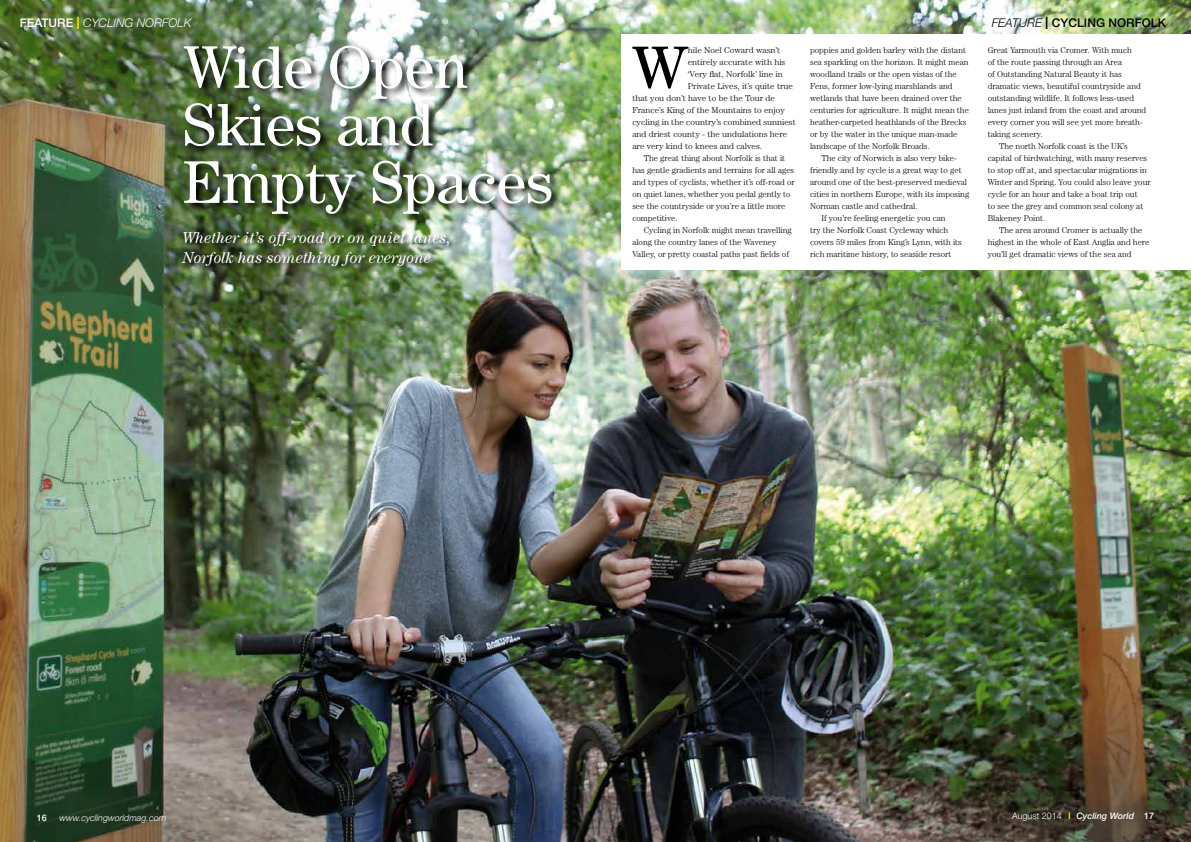
<style>
.page{position:relative;width:1191px;height:842px;background:#fff}
.page>*{position:absolute;margin:0;border:0;box-sizing:border-box;transform-origin:0 0}
.t1{font:60.8px "Century";color:#000;scale:1.05 1}
.t2{font:60.3px/57.5px "Century";letter-spacing:-.005em;color:#fff}
.t3{font:italic 16px/20px "Century";color:#fff}
.t4{font:italic 300 12px "Helvetica Neue";color:#fff}
.t5{font:500 12px "Helvetica Neue";color:#000}
.t6{font:italic 300 9px "Helvetica Neue";color:#fff}
.t7{font:italic 500 9px "Helvetica Neue";color:#fff}
.t8{font:300 9px "Helvetica Neue";color:#fff}
.t9{font:500 9px "Helvetica Neue";color:#fff}
.t10{font:300 8.5px/12px "Century";color:#000}
.t11{font:300 8.5px "Century";color:#000;scale:1.05 1}
.s1{font-weight:500;font-style:normal}
.s2{font-weight:500;font-style:normal;font-size:17px;color:#ffed00}
.s3{font-weight:300;font-style:italic}
.s4{font-size:17px}
.s5{font-weight:300;font-style:normal;color:#ffed00}
.s6{font-style:normal}
</style>
<div class="page">
<img style="left:0;top:0;width:1191px;height:842px">
<div style="left:621px;top:34px;width:570px;height:235px;background:#fff"></div>
<div style="left:182px;top:44px;width:379px;height:180px;background:#000;opacity:.93"></div>
<div style="left:181px;top:231px;width:273px;height:40px;background:#000;opacity:.75"></div>
<h3 class="t4" style="left:20px;top:15px;width:173px"><span class="s1">FEATURE</span> <span class="s2">I</span> CYCLING NORFOLK</h3>
<h2 class="t2" style="left:182px;top:37px;width:372px">Wide Open<br>Skies and<br>Empty Spaces</h2>
<h3 class="t3" style="left:182px;top:228px;width:270px">Whether it’s off-road or on quiet lanes,<br>Norfolk has something for everyone</h3>
<h1 class="t1" style="left:631px;top:32px;width:56px">W</h1>
<p class="t11" style="left:687px;top:45px;width:90px">hile Noel Coward wasn’t</p>
<p class="t11" style="left:687px;top:57px;width:95px">entirely accurate with his</p>
<p class="t11" style="left:687px;top:69px;width:92px">‘Very flat, Norfolk’ line in</p>
<p class="t11" style="left:687px;top:81px;width:102px">Private Lives, it’s quite true</p>
<p class="t11" style="left:632px;top:93px;width:137px">that you don’t have to be the Tour de</p>
<p class="t11" style="left:632px;top:105px;width:147px">France’s King of the Mountains to enjoy</p>
<p class="t11" style="left:632px;top:117px;width:157px">cycling in the country’s combined sunniest</p>
<p class="t11" style="left:632px;top:129px;width:149px">and driest county - the undulations here</p>
<p class="t11" style="left:632px;top:141px;width:125px">are very kind to knees and calves.</p>
<p class="t10" style="left:643px;top:152px;width:143px">The great thing about Norfolk is that it</p>
<p class="t10" style="left:632px;top:164px;width:163px">has gentle gradients and terrains for all ages</p>
<p class="t10" style="left:632px;top:176px;width:164px">and types of cyclists, whether it’s off-road or</p>
<p class="t10" style="left:632px;top:188px;width:160px">on quiet lanes, whether you pedal gently to</p>
<p class="t10" style="left:632px;top:200px;width:155px">see the countryside or you’re a little more</p>
<p class="t10" style="left:632px;top:212px;width:47px">competitive.</p>
<p class="t10" style="left:643px;top:224px;width:149px">Cycling in Norfolk might mean travelling</p>
<p class="t10" style="left:632px;top:236px;width:145px">along the country lanes of the Waveney</p>
<p class="t10" style="left:632px;top:248px;width:158px">Valley, or pretty coastal paths past fields of</p>
<p class="t10" style="left:810px;top:44px;width:160px">poppies and golden barley with the distant sea sparkling on the horizon. It might mean woodland trails or the open vistas of the Fens, former low-lying marshlands and wetlands that have been drained over the centuries for agriculture. It might mean the heather-carpeted heathlands of the Brecks or by the water in the unique man-made landscape of the Norfolk Broads.</p>
<p class="t10" style="left:821px;top:152px;width:137px">The city of Norwich is also very bike-</p>
<p class="t10" style="left:810px;top:164px;width:153px">friendly and by cycle is a great way to get</p>
<p class="t10" style="left:810px;top:176px;width:158px">around one of the best-preserved medieval</p>
<p class="t10" style="left:810px;top:188px;width:161px">cities in northern Europe, with its imposing</p>
<p class="t10" style="left:810px;top:200px;width:109px">Norman castle and cathedral.</p>
<p class="t10" style="left:821px;top:212px;width:126px">If you’re feeling energetic you can</p>
<p class="t10" style="left:810px;top:224px;width:140px">try the Norfolk Coast Cycleway which</p>
<p class="t10" style="left:810px;top:236px;width:153px">covers 59 miles from King’s Lynn, with its</p>
<p class="t10" style="left:810px;top:248px;width:143px">rich maritime history, to seaside resort</p>
<h3 class="t5" style="left:992px;top:15px;width:176px"><span class="s3">FEATURE</span> <span class="s4">I</span> CYCLING NORFOLK</h3>
<p class="t10" style="left:987px;top:44px;width:146px">Great Yarmouth via Cromer. With much</p>
<p class="t10" style="left:987px;top:56px;width:136px">of the route passing through an Area</p>
<p class="t10" style="left:987px;top:68px;width:135px">of Outstanding Natural Beauty it has</p>
<p class="t10" style="left:987px;top:80px;width:154px">dramatic views, beautiful countryside and</p>
<p class="t10" style="left:987px;top:92px;width:148px">outstanding wildlife. It follows less-used</p>
<p class="t10" style="left:987px;top:104px;width:160px">lanes just inland from the coast and around</p>
<p class="t10" style="left:987px;top:116px;width:157px">every corner you will see yet more breath-</p>
<p class="t10" style="left:987px;top:128px;width:56px">taking scenery.</p>
<p class="t10" style="left:999px;top:140px;width:130px">The north Norfolk coast is the UK’s</p>
<p class="t10" style="left:987px;top:152px;width:161px">capital of birdwatching, with many reserves</p>
<p class="t10" style="left:987px;top:164px;width:160px">to stop off at, and spectacular migrations in</p>
<p class="t10" style="left:987px;top:176px;width:164px">Winter and Spring. You could also leave your</p>
<p class="t10" style="left:987px;top:188px;width:151px">cycle for an hour and take a boat trip out</p>
<p class="t10" style="left:987px;top:200px;width:157px">to see the grey and common seal colony at</p>
<p class="t10" style="left:987px;top:212px;width:59px">Blakeney Point.</p>
<p class="t10" style="left:999px;top:224px;width:145px">The area around Cromer is actually the</p>
<p class="t10" style="left:987px;top:236px;width:163px">highest in the whole of East Anglia and here</p>
<p class="t10" style="left:987px;top:248px;width:145px">you’ll get dramatic views of the sea and</p>
<p class="t9" style="left:37px;top:812px;width:12px">16</p>
<p class="t6" style="left:60px;top:812px;width:108px">www.cyclingworldmag.com</p>
<p class="t7" style="left:1067px;top:811px;width:88px"><span class="s5">I</span> Cycling World <span class="s6">17</span></p>
<p class="t8" style="left:1012px;top:811px;width:51px">August 2014</p>
</div>
